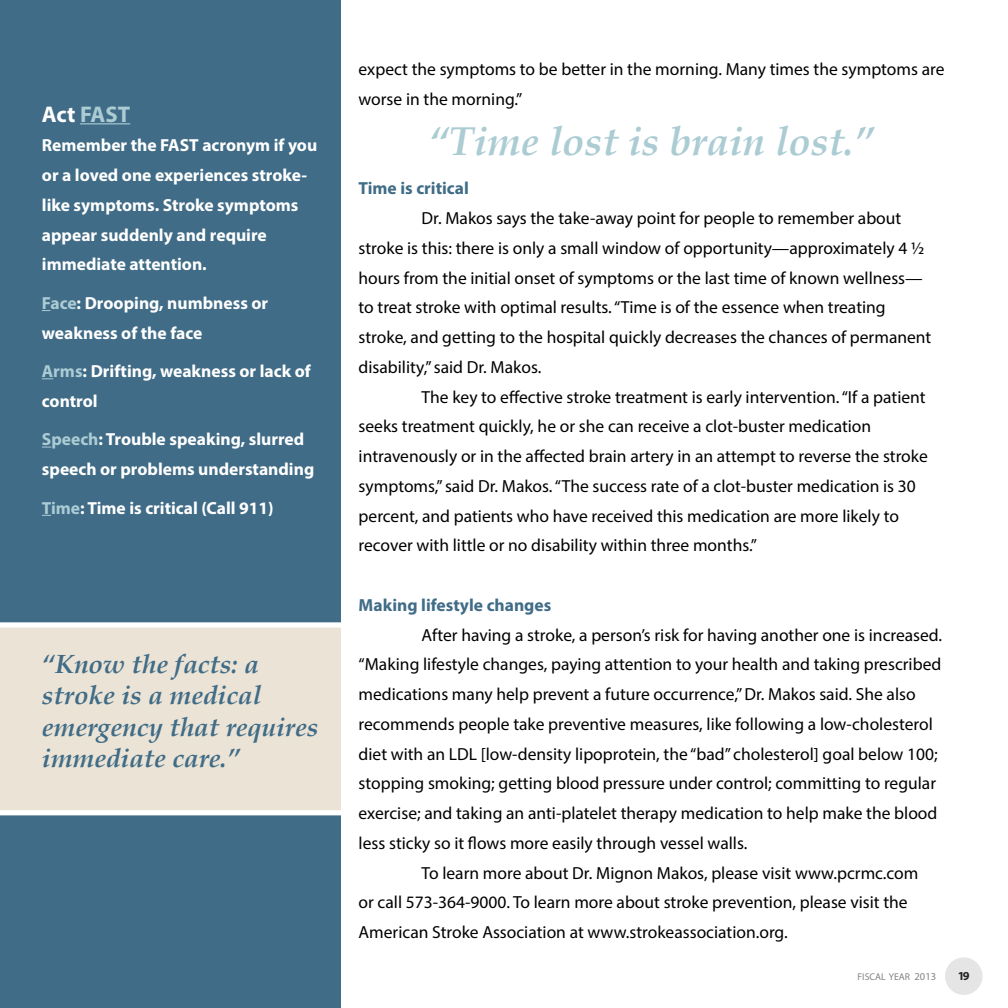
<style>
.page{position:relative;width:1008px;height:1008px;background:#fff}
.page>*{position:absolute;margin:0;border:0;box-sizing:border-box;transform-origin:0 0}
.t1{font:italic 700 40.25px "Book Antiqua";color:#acccd4}
.t2{font:italic 700 26.25px/31.5px "Book Antiqua";color:#406c87}
.t3{font:700 22.75px "Myriad Pro";color:#acccd4}
.t4{font:17.5px/29.8px "Myriad Pro";color:#000}
.t5{font:700 17.5px/29.8px "Myriad Pro";color:#fff}
.t6{font:700 17.5px "Myriad Pro";color:#406c87}
.t7{font:700 12.25px "Myriad Pro";color:#000}
.t8{font:9.8px "Myriad Pro";color:#808285}
.s1{color:#fff}
.s2{color:#acccd4}
.s3{font-size:10.5px}
</style>
<div class="page">
<div style="left:945px;top:957px;width:38px;height:38px;background:#e5e5e6;border-radius:50%"></div>
<div style="left:0;top:813px;width:340px;height:195px;background:#406c87"></div>
<div style="left:0;top:619px;width:340px;height:194px;background:#ebe3d5"></div>
<div style="left:0;top:0;width:340px;height:622px;background:#406c87"></div>
<hr style="left:80px;top:123px;width:50px;height:1px;background:#acccd4">
<div style="left:0;top:622px;width:351px;height:6px;background:#fff"></div>
<div style="left:0;top:810px;width:347px;height:5px;background:#fff"></div>
<h3 class="t3" style="left:42px;top:99px;width:90px"><span class="s1">Act</span> FAST</h3>
<p class="t5" style="left:42px;top:130px;width:277px">Remember the FAST acronym if you or a loved one experiences stroke&shy;like symptoms. Stroke symptoms appear suddenly and require immediate attention.</p>
<p class="t5" style="left:42px;top:287px;width:228px"><span class="s2">Face</span>: Drooping, numbness or weakness of the face</p>
<p class="t5" style="left:42px;top:356px;width:270px"><span class="s2">Arms</span>: Drifting, weakness or lack of control</p>
<p class="t5" style="left:42px;top:424px;width:274px"><span class="s2">Speech</span>: Trouble speaking, slurred speech or problems understanding</p>
<p class="t5" style="left:42px;top:492px;width:233px"><span class="s2">Time</span>: Time is critical (Call 911)</p>
<h2 class="t2" style="left:42px;top:648px;width:278px">“Know the facts: a stroke is a medical emergency that requires immediate care.”</h2>
<p class="t4" style="left:359px;top:54px;width:587px">expect the symptoms to be better in the morning. Many times the symptoms are worse in the morning.”</p>
<h1 class="t1" style="left:429px;top:113px;width:447px">“Time lost is brain lost.”</h1>
<p class="t6" style="left:359px;top:177px;width:112px">Time is critical</p>
<p class="t4" style="left:359px;top:203px;width:574px;text-indent:63px">Dr. Makos says the take-away point for people to remember about stroke is this: there is only a small window of opportunity—approximately 4 ½ hours from the initial onset of symptoms or the last time of known wellness— to treat stroke with optimal results. “Time is of the essence when treating stroke, and getting to the hospital quickly decreases the chances of permanent disability,” said Dr. Makos.</p>
<p class="t4" style="left:359px;top:382px;width:571px;text-indent:63px">The key to effective stroke treatment is early intervention. “If a patient seeks treatment quickly, he or she can receive a clot-buster medication intravenously or in the affected brain artery in an attempt to reverse the stroke symptoms,” said Dr. Makos. “The success rate of a clot-buster medication is 30 percent, and patients who have received this medication are more likely to recover with little or no disability within three months.”</p>
<p class="t6" style="left:359px;top:594px;width:194px">Making lifestyle changes</p>
<p class="t4" style="left:359px;top:620px;width:585px;text-indent:63px">After having a stroke, a person’s risk for having another one is increased. “Making lifestyle changes, paying attention to your health and taking prescribed medications many help prevent a future occurrence,” Dr. Makos said. She also recommends people take preventive measures, like following a low-cholesterol diet with an LDL [low-density lipoprotein, the “bad” cholesterol] goal below 100; stopping smoking; getting blood pressure under control; committing to regular exercise; and taking an anti-platelet therapy medication to help make the blood less sticky so it flows more easily through vessel walls.</p>
<p class="t4" style="left:359px;top:858px;width:561px;text-indent:63px">To learn more about Dr. Mignon Makos, please visit www.pcrmc.com or call 573-364-9000. To learn more about stroke prevention, please visit the<br>American Stroke Association at www.strokeassociation.org.</p>
<p class="t8" style="left:858px;top:970px;width:80px">FISCAL YEAR <span class="s3">2013</span></p>
<p class="t7" style="left:958px;top:968px;width:14px">19</p>
</div>
